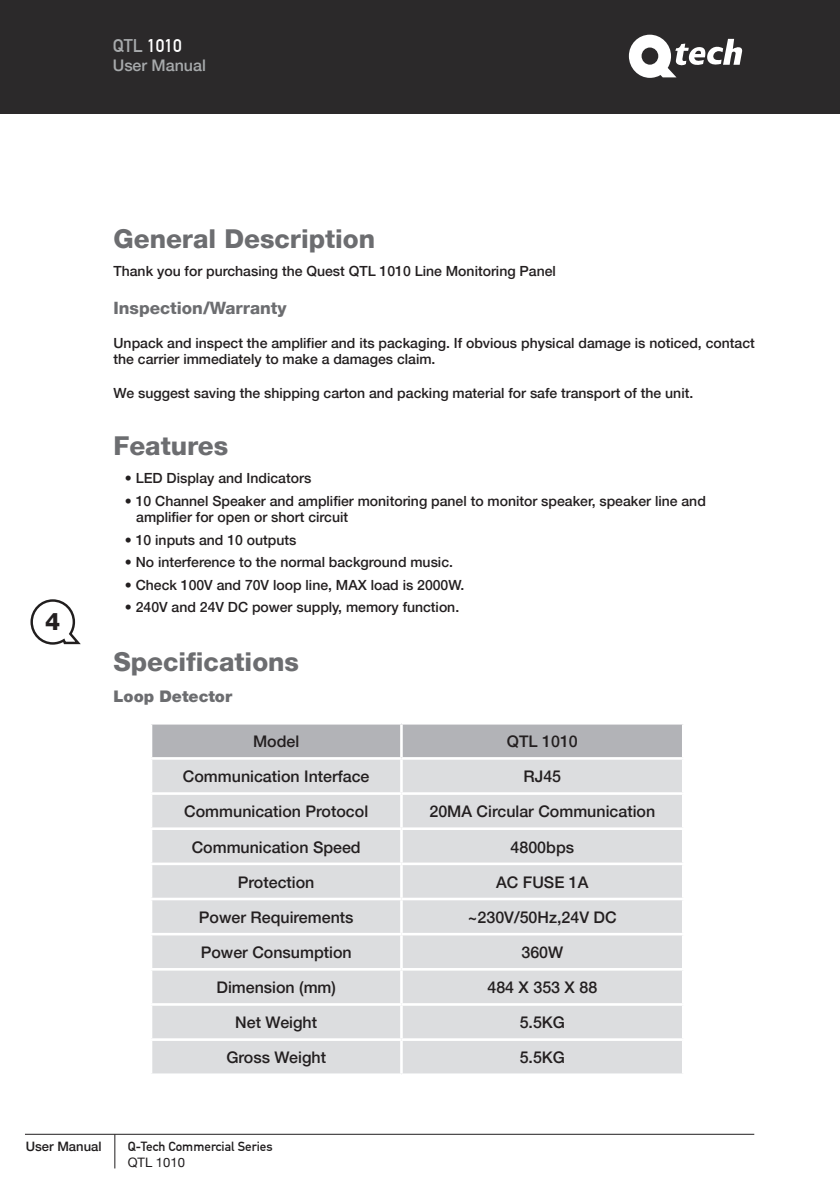
<style>
.page{position:relative;width:840px;height:1191px;background:#fff}
.page>*{position:absolute;margin:0;border:0;box-sizing:border-box;transform-origin:0 0}
.t1{font:800 26px "Helvetica Neue";color:#6c6d70}
.t2{font:800 24px "Helvetica Neue";color:#231f20}
.t3{font:18px "DIN Mittelschrift";color:#fff}
.t4{font:800 17px "Helvetica Neue";color:#6c6d70}
.t5{font:500 16px "Helvetica Neue";color:#231f20}
.t6{font:900 16px "Helvetica Neue";color:#6c6d70}
.t7{font:500 16px "Helvetica Neue";color:#a7aaac}
.t8{font:500 14px/16.8px "Helvetica Neue";color:#231f20}
.t9{font:13px "DIN Mittelschrift";color:#201d1e}
.t10{font:500 13px "Helvetica Neue";color:#201d1e}
.t11{font:13px "Helvetica Neue";color:#201d1e}
.s1{color:#a7aaac}
</style>
<div class="page">
<hr style="left:25px;top:1134px;width:728px;height:1px;background:#201d1e">
<hr style="left:114px;top:1134px;width:1px;height:34px;background:#201d1e">
<div style="left:0;top:0;width:839px;height:113px;background:#2b292a"></div>
<svg style="left:30px;top:599px;width:51px;height:46px"></svg>
<svg style="left:628px;top:35px;width:114px;height:43px"></svg>
<div style="left:152px;top:724px;width:529px;height:33px;background:#b2b3b7"></div>
<div style="left:152px;top:760px;width:529px;height:313px;background:#dcdddf"></div>
<hr style="left:400px;top:724px;width:2px;height:33px;background:#fff">
<hr style="left:400px;top:759px;width:2px;height:33px;background:#fff">
<hr style="left:150px;top:792px;width:251px;height:3px;background:#fff">
<hr style="left:401px;top:792px;width:283px;height:3px;background:#fff">
<hr style="left:400px;top:795px;width:2px;height:32px;background:#fff">
<hr style="left:150px;top:827px;width:251px;height:3px;background:#fff">
<hr style="left:401px;top:827px;width:283px;height:3px;background:#fff">
<hr style="left:400px;top:830px;width:2px;height:32px;background:#fff">
<hr style="left:150px;top:862px;width:251px;height:3px;background:#fff">
<hr style="left:401px;top:862px;width:283px;height:3px;background:#fff">
<hr style="left:400px;top:865px;width:2px;height:32px;background:#fff">
<hr style="left:150px;top:897px;width:251px;height:3px;background:#fff">
<hr style="left:401px;top:897px;width:283px;height:3px;background:#fff">
<hr style="left:400px;top:900px;width:2px;height:33px;background:#fff">
<hr style="left:150px;top:933px;width:251px;height:2px;background:#fff">
<hr style="left:401px;top:933px;width:283px;height:2px;background:#fff">
<hr style="left:400px;top:935px;width:2px;height:33px;background:#fff">
<hr style="left:150px;top:968px;width:251px;height:2px;background:#fff">
<hr style="left:401px;top:968px;width:283px;height:2px;background:#fff">
<hr style="left:400px;top:970px;width:2px;height:33px;background:#fff">
<hr style="left:150px;top:1003px;width:251px;height:2px;background:#fff">
<hr style="left:401px;top:1003px;width:283px;height:2px;background:#fff">
<hr style="left:400px;top:1005px;width:2px;height:33px;background:#fff">
<hr style="left:150px;top:1038px;width:251px;height:3px;background:#fff">
<hr style="left:401px;top:1038px;width:283px;height:3px;background:#fff">
<hr style="left:400px;top:1041px;width:2px;height:32px;background:#fff">
<p class="t3" style="left:113px;top:35px;width:70px"><span class="s1">QTL</span> 1010</p>
<p class="t7" style="left:113px;top:56px;width:95px">User Manual</p>
<h2 class="t2" style="left:45px;top:607px;width:17px">4</h2>
<h1 class="t1" style="left:113px;top:223px;width:263px">General Description</h1>
<p class="t8" style="left:113px;top:263px;width:443px">Thank you for purchasing the Quest QTL 1010 Line Monitoring Panel</p>
<p class="t4" style="left:113px;top:297px;width:174px">Inspection/Warranty</p>
<p class="t8" style="left:113px;top:334px;width:642px">Unpack and inspect the amplifier and its packaging. If obvious physical damage is noticed, contact the carrier immediately to make a damages claim.</p>
<p class="t8" style="left:113px;top:385px;width:581px">We suggest saving the shipping carton and packing material for safe transport of the unit.</p>
<h1 class="t1" style="left:113px;top:430px;width:116px">Features</h1>
<p class="t8" style="left:125px;top:469px;width:188px">• LED Display and Indicators</p>
<p class="t8" style="left:136px;top:492px;width:571px;text-indent:-11px">• 10 Channel Speaker and amplifier monitoring panel to monitor speaker, speaker line and amplifier for open or short circuit</p>
<p class="t8" style="left:125px;top:531px;width:173px">• 10 inputs and 10 outputs</p>
<p class="t8" style="left:125px;top:554px;width:329px">• No interference to the normal background music.</p>
<p class="t8" style="left:125px;top:576px;width:341px">• Check 100V and 70V loop line, MAX load is 2000W.</p>
<p class="t8" style="left:125px;top:599px;width:336px">• 240V and 24V DC power supply, memory function.</p>
<h1 class="t1" style="left:113px;top:646px;width:187px">Specifications</h1>
<p class="t6" style="left:113px;top:687px;width:120px">Loop Detector</p>
<p class="t5" style="left:253px;top:732px;width:48px">Model</p>
<p class="t5" style="left:506px;top:732px;width:72px">QTL 1010</p>
<p class="t5" style="left:183px;top:767px;width:188px">Communication Interface</p>
<p class="t5" style="left:523px;top:767px;width:39px">RJ45</p>
<p class="t5" style="left:184px;top:802px;width:185px">Communication Protocol</p>
<p class="t5" style="left:429px;top:802px;width:227px">20MA Circular Communication</p>
<p class="t5" style="left:191px;top:837px;width:170px">Communication Speed</p>
<p class="t5" style="left:510px;top:837px;width:65px">4800bps</p>
<p class="t5" style="left:238px;top:872px;width:78px">Protection</p>
<p class="t5" style="left:496px;top:872px;width:94px">AC FUSE 1A</p>
<p class="t5" style="left:199px;top:907px;width:156px">Power Requirements</p>
<p class="t5" style="left:467px;top:907px;width:150px">~230V/50Hz,24V DC</p>
<p class="t5" style="left:200px;top:942px;width:152px">Power Consumption</p>
<p class="t5" style="left:521px;top:942px;width:43px">360W</p>
<p class="t5" style="left:216px;top:978px;width:121px">Dimension (mm)</p>
<p class="t5" style="left:487px;top:978px;width:111px">484 X 353 X 88</p>
<p class="t5" style="left:235px;top:1013px;width:83px">Net Weight</p>
<p class="t5" style="left:519px;top:1013px;width:47px">5.5KG</p>
<p class="t5" style="left:226px;top:1048px;width:101px">Gross Weight</p>
<p class="t5" style="left:519px;top:1048px;width:47px">5.5KG</p>
<p class="t10" style="left:26px;top:1138px;width:77px">User Manual</p>
<p class="t9" style="left:128px;top:1139px;width:146px">Q-Tech Commercial Series</p>
<p class="t11" style="left:128px;top:1154px;width:59px">QTL 1010</p>
</div>
